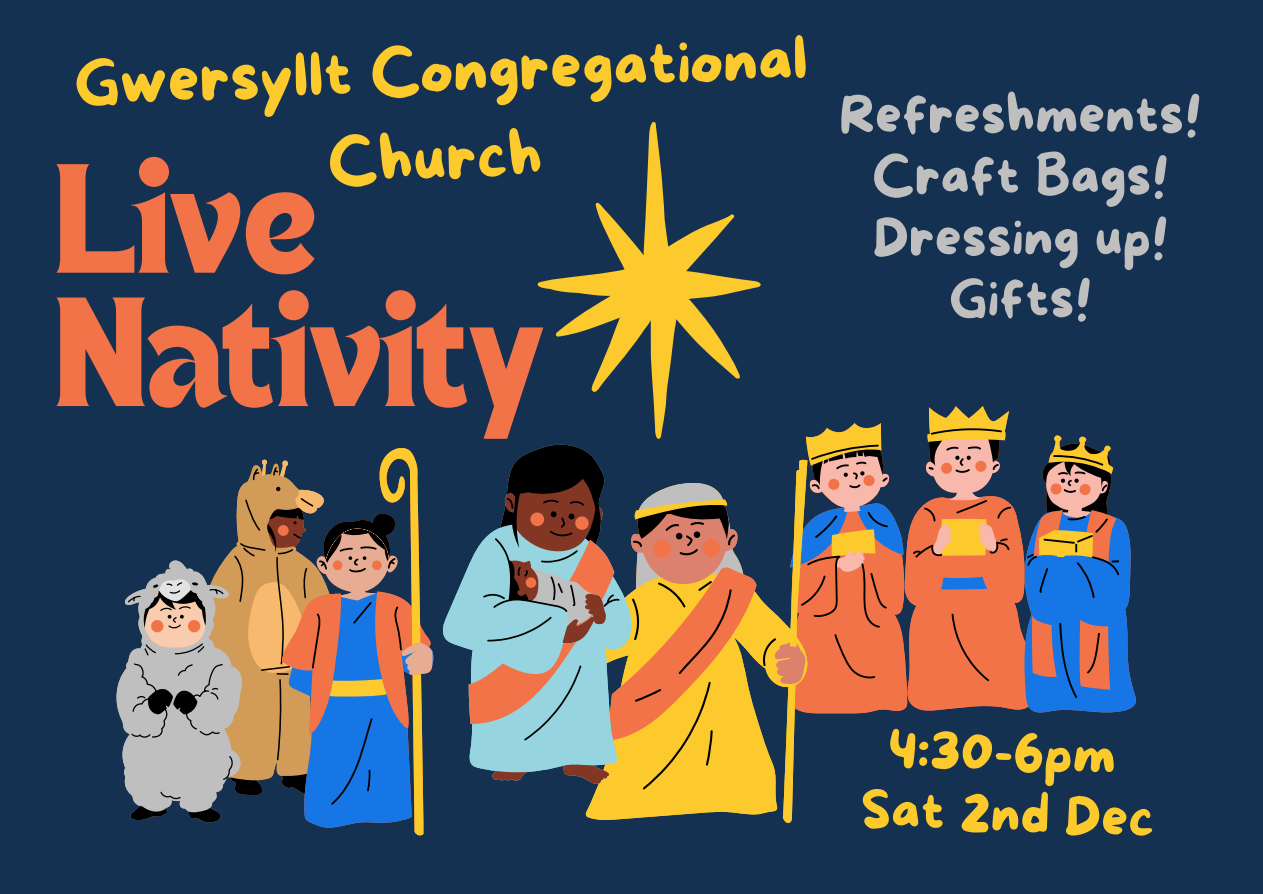
<style>
.page{position:relative;width:1263px;height:894px;background:#fff}
.page>*{position:absolute;margin:0;border:0;box-sizing:border-box;transform-origin:0 0}
.t1{font:112.35px/133.2px "TANHEADLINE";letter-spacing:-.01em;color:#f37348}
.t2{font:62.4px/87.2px "More Sugar";color:#fcca2c;text-align:center}
.t3{font:52.95px "More Sugar";color:#fcca2c}
.t4{font:52.65px "More Sugar";color:#bfbfbf}
</style>
<div class="page">
<div style="left:0;top:0;width:1263px;height:893px;background:#153152"></div>
<svg style="left:808px;top:519px;width:328px;height:195px"></svg>
<svg style="left:808px;top:517px;width:311px;height:180px;background:#967287"></svg>
<svg style="left:808px;top:406px;width:308px;height:283px"></svg>
<svg style="left:585px;top:573px;width:223px;height:247px;fill:#fcca2c"></svg>
<svg style="left:635px;top:459px;width:172px;height:363px"></svg>
<svg style="left:443px;top:565px;width:26px;height:133px"></svg>
<svg style="left:469px;top:459px;width:307px;height:330px"></svg>
<svg style="left:519px;top:122px;width:311px;height:337px"></svg>
<svg style="left:116px;top:448px;width:318px;height:387px"></svg>
<p class="t2" style="left:73px;top:43px;width:735px;rotate:-2deg">Gwersyllt Congregational<br>Church</p>
<p class="t1" style="left:54px;top:165px;width:491px">Live<br>Nativity</p>
<p class="t4" style="left:839px;top:86px;width:363px">Refreshments!</p>
<p class="t4" style="left:872px;top:147px;width:298px">Craft Bags!</p>
<p class="t4" style="left:872px;top:209px;width:297px">Dressing up!</p>
<p class="t4" style="left:949px;top:270px;width:144px">Gifts!</p>
<p class="t3" style="left:889px;top:718px;width:230px;rotate:2deg">4:30-6pm</p>
<p class="t3" style="left:861px;top:779px;width:296px;rotate:2deg">Sat 2nd Dec</p>
</div>
